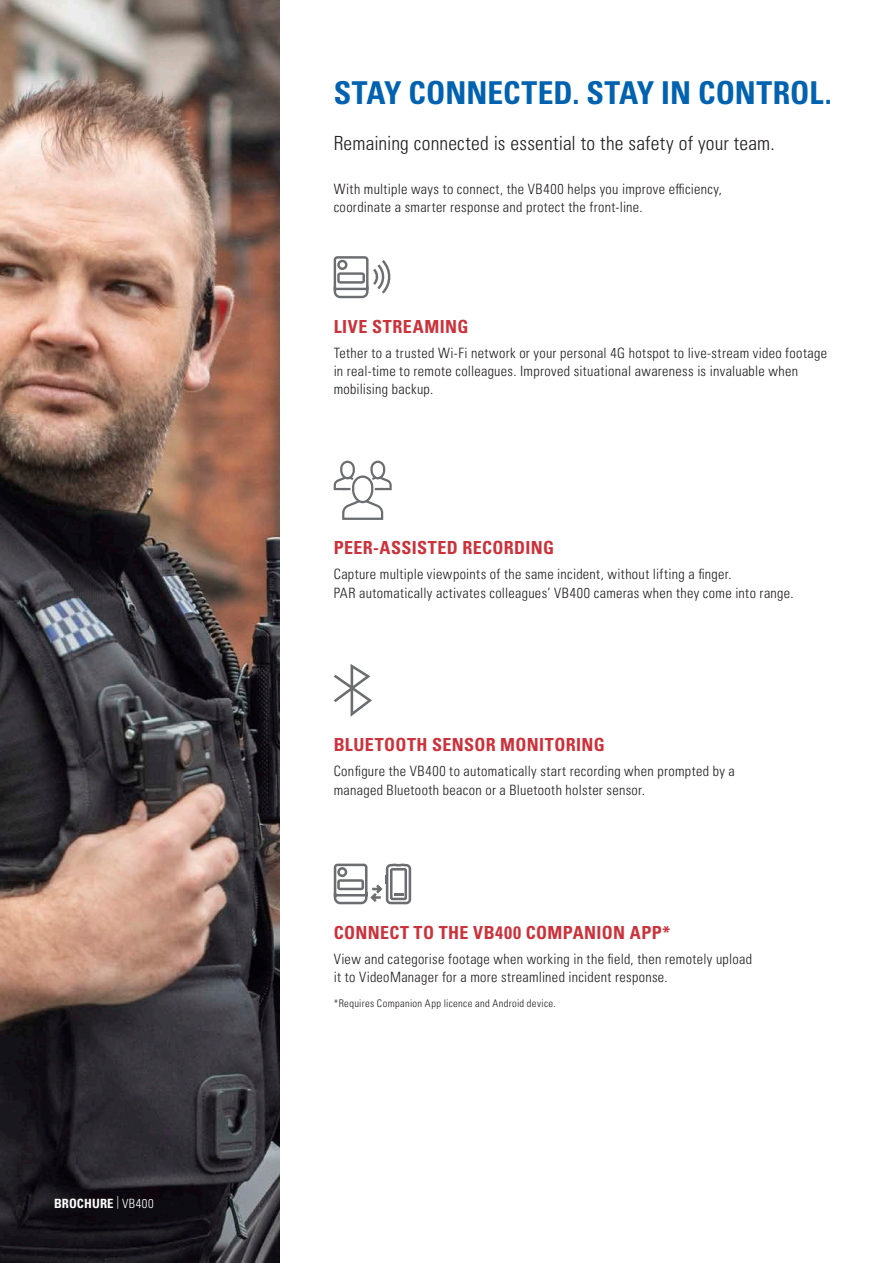
<style>
.page{position:relative;width:893px;height:1263px;background:#fff}
.page>*{position:absolute;margin:0;border:0;box-sizing:border-box;transform-origin:0 0}
.Body_Text{font:700 condensed 31.5px "Univers LT Pro";color:#0162b0}
.Body_Text-2{font:300 condensed 19.5px "Univers LT Pro";letter-spacing:.015em;color:#231f20}
.Body_Text-3{font:700 condensed 18px "Univers LT Pro";letter-spacing:.02em;color:#cb323b}
.Body_Text-4{font:300 condensed 14.25px/18.3px "Univers LT Pro";letter-spacing:.025em;color:#231f20}
.t1{font:700 condensed 12.75px "Univers LT Pro";letter-spacing:.01em;color:#fff}
.Body_Text-5{font:300 condensed 10.5px "Univers LT Pro";letter-spacing:.035em;color:#231f20}
.s1{font-weight:300}
</style>
<div class="page">
<img style="left:0;top:0;width:280px;height:1263px">
<svg style="left:334px;top:863px;width:77px;height:41px"></svg>
<svg style="left:334px;top:256px;width:57px;height:42px"></svg>
<svg style="left:334px;top:664px;width:38px;height:53px"></svg>
<svg style="left:334px;top:461px;width:58px;height:59px"></svg>
<p class="t1" style="left:54px;top:1196px;width:101px">BROCHURE <span class="s1">| VB400</span></p>
<p class="Body_Text" style="left:334px;top:73px;width:499px">STAY CONNECTED. STAY IN CONTROL.</p>
<p class="Body_Text-2" style="left:334px;top:130px;width:443px">Remaining connected is essential to the safety of your team.</p>
<p class="Body_Text-4" style="left:334px;top:179px;width:390px">With multiple ways to connect, the VB400 helps you improve efficiency, coordinate a smarter response and protect the front-line.</p>
<p class="Body_Text-3" style="left:334px;top:315px;width:136px">LIVE STREAMING</p>
<p class="Body_Text-4" style="left:334px;top:343px;width:495px">Tether to a trusted Wi-Fi network or your personal 4G hotspot to live-stream video footage in real-time to remote colleagues. Improved situational awareness is invaluable when mobilising backup.</p>
<p class="Body_Text-3" style="left:334px;top:537px;width:222px">PEER-ASSISTED RECORDING</p>
<p class="Body_Text-4" style="left:334px;top:564px;width:461px">Capture multiple viewpoints of the same incident, without lifting a finger.<br>PAR automatically activates colleagues’ VB400 cameras when they come into range.</p>
<p class="Body_Text-3" style="left:334px;top:734px;width:273px">BLUETOOTH SENSOR MONITORING</p>
<p class="Body_Text-4" style="left:334px;top:761px;width:403px">Configure the VB400 to automatically start recording when prompted by a managed Bluetooth beacon or a Bluetooth holster sensor.</p>
<p class="Body_Text-3" style="left:334px;top:921px;width:338px">CONNECT TO THE VB400 COMPANION APP*</p>
<p class="Body_Text-4" style="left:334px;top:949px;width:420px">View and categorise footage when working in the field, then remotely upload it to VideoManager for a more streamlined incident response.</p>
<p class="Body_Text-5" style="left:334px;top:996px;width:224px">*Requires Companion App licence and Android device.</p>
</div>
